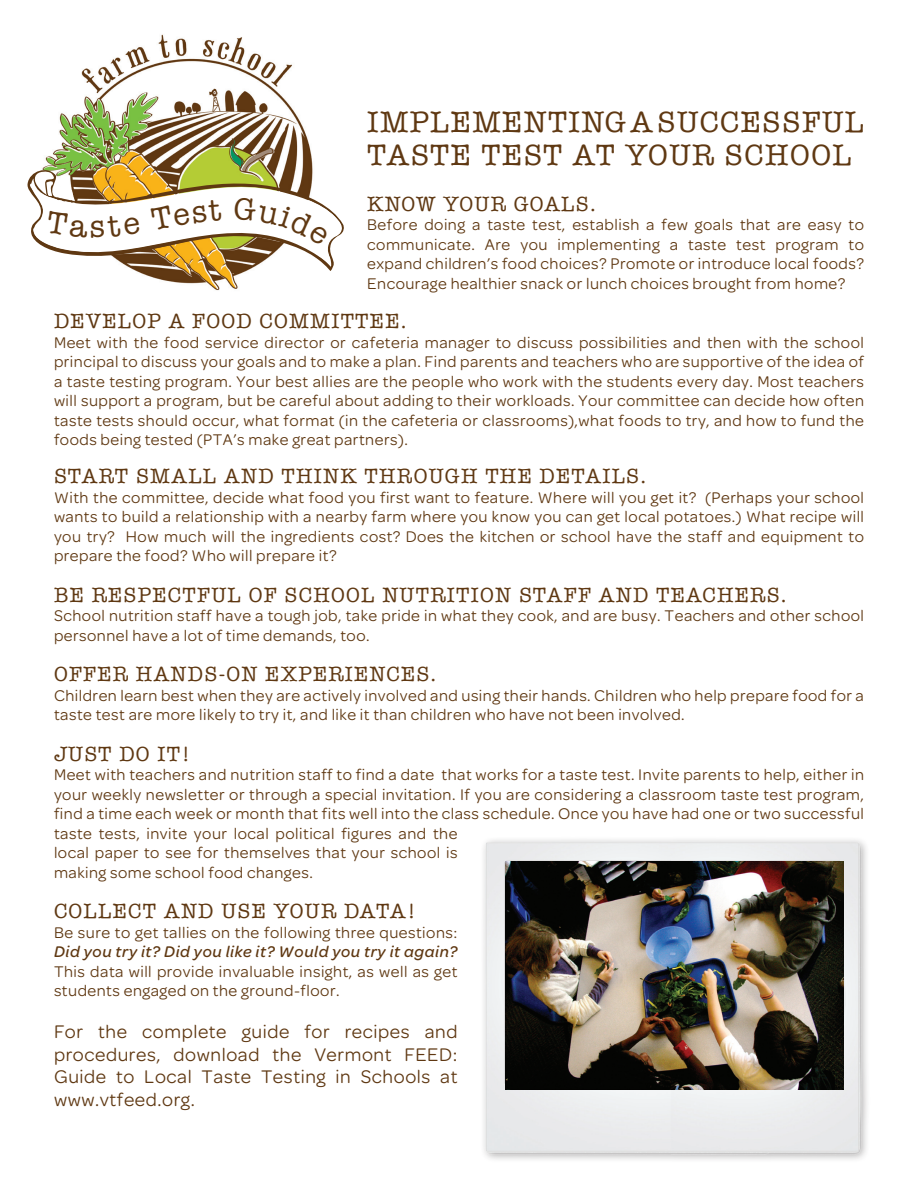
<style>
.page{position:relative;width:918px;height:1188px;background:#fff}
.page>*{position:absolute;margin:0;border:0;box-sizing:border-box;transform-origin:0 0}
.t1{font:30px/33px "American Typewriter";letter-spacing:.045em;color:#5f3812}
.t2{font:23.85px "American Typewriter";color:#5f3812}
.t3{font:21px "American Typewriter";letter-spacing:.06em;color:#5f3812}
.t4{font:19.5px/22.5px "Omnes";letter-spacing:.03em;color:#5f3812;text-align:justify}
.t5{font:16.5px/19.5px "Omnes";letter-spacing:.03em;color:#5f3812;text-align:justify}
.s1{font-weight:500;font-style:italic}
</style>
<div class="page">
<img style="left:45px;top:34px;width:268px;height:257px">
<img style="left:483px;top:839px;width:384px;height:321px">
<img style="left:505px;top:861px;width:339px;height:228px">
<svg style="left:27px;top:165px;width:317px;height:106px"></svg>
<p class="t2" style="left:206px;top:195px;width:14px">e</p>
<p class="t1" style="left:367px;top:104px;width:498px">IMPLEMENTING A SUCCESSFUL<br>TASTE TEST AT YOUR SCHOOL</p>
<p class="t3" style="left:367px;top:188px;width:230px">KNOW YOUR GOALS.</p>
<p class="t5" style="left:367px;top:215px;width:498px">Before doing a taste test, establish a few goals that are easy to communicate. Are you implementing a taste test program to expand children’s food choices? Promote or introduce local foods?<br>Encourage healthier snack or lunch choices brought from home?</p>
<p class="t3" style="left:54px;top:305px;width:354px">DEVELOP A FOOD COMMITTEE.</p>
<p class="t5" style="left:54px;top:332px;width:812px">Meet with the food service director or cafeteria manager to discuss possibilities and then with the school principal to discuss your goals and to make a plan. Find parents and teachers who are supportive of the idea of a taste testing program. Your best allies are the people who work with the students every day. Most teachers will support a program, but be careful about adding to their workloads. Your committee can decide how often taste tests should occur, what format (in the cafeteria or classrooms),what foods to try, and how to fund the foods being tested (PTA’s make great partners).</p>
<p class="t3" style="left:54px;top:460px;width:594px">START SMALL AND THINK THROUGH THE DETAILS.</p>
<p class="t5" style="left:54px;top:488px;width:812px">With the committee, decide what food you first want to feature. Where will you get it? (Perhaps your school wants to build a relationship with a nearby farm where you know you can get local potatoes.) What recipe will you try? How much will the ingredients cost? Does the kitchen or school have the staff and equipment to prepare the food? Who will prepare it?</p>
<p class="t3" style="left:54px;top:579px;width:734px">BE RESPECTFUL OF SCHOOL NUTRITION STAFF AND TEACHERS.</p>
<p class="t5" style="left:54px;top:606px;width:812px">School nutrition staff have a tough job, take pride in what they cook, and are busy. Teachers and other school personnel have a lot of time demands, too.</p>
<p class="t3" style="left:54px;top:658px;width:384px">OFFER HANDS-ON EXPERIENCES.</p>
<p class="t5" style="left:54px;top:686px;width:811px">Children learn best when they are actively involved and using their hands. Children who help prepare food for a taste test are more likely to try it, and like it than children who have not been involved.</p>
<p class="t3" style="left:54px;top:738px;width:138px">JUST DO IT!</p>
<p class="t5" style="left:54px;top:765px;width:812px;text-align:left">Meet with teachers and nutrition staff to find a date that works for a taste test. Invite parents to help, either in your weekly newsletter or through a special invitation. If you are considering a classroom taste test program, find a time each week or month that fits well into the class schedule. Once you have had one or two successful taste tests, invite your local political figures and the<br>local paper to see for themselves that your school is<br>making some school food changes.</p>
<p class="t3" style="left:54px;top:895px;width:363px">COLLECT AND USE YOUR DATA!</p>
<p class="t5" style="left:54px;top:923px;width:405px">Be sure to get tallies on the following three questions:<br><span class="s1">Did you try it? Did you like it? Would you try it again?<br></span>This data will provide invaluable insight, as well as get students engaged on the ground-floor.</p>
<p class="t4" style="left:54px;top:1021px;width:405px">For the complete guide for recipes and procedures, download the Vermont FEED:<br>Guide to Local Taste Testing in Schools at www.vtfeed.org.</p>
</div>
